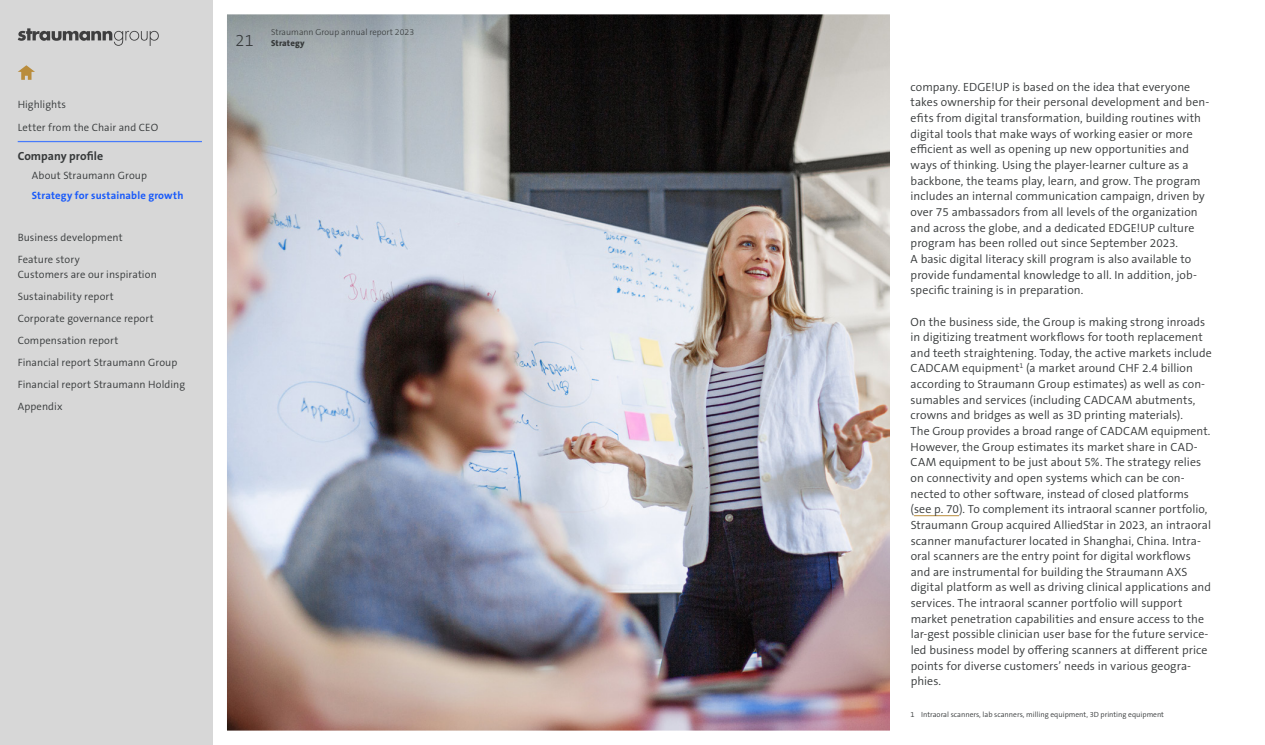
<style>
.page{position:relative;width:1265px;height:745px;background:#fff}
.page>*{position:absolute;margin:0;border:0;box-sizing:border-box;transform-origin:0 0}
.t1{font:300 11.88px/15.6px "The Sans B W4";letter-spacing:.005em;color:#36393a}
.t2{font:700 11.88px "The Sans B W7";color:#36393a}
.t3{font:300 10.62px/22.1px "The Sans B W4";letter-spacing:.005em;color:#36393a}
.t4{font:700 10.62px "The Sans B W7";letter-spacing:.015em;color:#195afa}
.t5{font:300 8.75px "The Sans B W3";color:#36393a}
.t6{font:800 8.75px "The Sans B W8";letter-spacing:.02em;color:#36393a}
.t7{font:300 7.5px "The Sans B W4";color:#36393a}
.s1{font-family:"The Sans B W3";font-weight:300;font-size:16.25px}
</style>
<div class="page">
<img style="left:227px;top:14px;width:732px;height:717px">
<div style="left:0;top:0;width:213px;height:744px;background:#d7d7d7"></div>
<svg style="left:18px;top:28px;width:141px;height:18px"></svg>
<svg style="left:18px;top:65px;width:17px;height:15px"></svg>
<hr style="left:18px;top:141px;width:184px;height:1px;background:#477bfb">
<p class="t3" style="left:18px;top:94px;width:142px">Highlights<br>Letter from the Chair and CEO</p>
<p class="t2" style="left:18px;top:148px;width:87px">Company profile</p>
<p class="t3" style="left:32px;top:165px;width:117px">About Straumann Group</p>
<p class="t4" style="left:32px;top:188px;width:153px">Strategy for sustainable growth</p>
<p class="t3" style="left:18px;top:226px;width:107px">Business development<br>Feature story</p>
<p class="t3" style="left:18px;top:263px;width:169px">Customers are our inspiration<br>Sustainability report<br>Corporate governance report<br>Compensation report<br>Financial report Straumann Group<br>Financial report Straumann Holding<br>Appendix</p>
<p class="t5" style="left:271px;top:26px;width:145px">Straumann Group annual report 2023</p>
<p class="t6" style="left:236px;top:37px;width:71px"><span class="s1">21</span> Strategy</p>
<p class="t1" style="left:911px;top:79px;width:300px">company. EDGE!UP is based on the idea that everyone takes ownership for their personal development and ben&shy;efits from digital transformation, building routines with digital tools that make ways of working easier or more efficient as well as opening up new opportunities and ways of thinking. Using the player-learner culture as a backbone, the teams play, learn, and grow. The program includes an internal communication campaign, driven by over 75 ambassadors from all levels of the organization and across the globe, and a dedicated EDGE!UP culture program has been rolled out since September 2023.<br>A basic digital literacy skill program is also available to provide fundamental knowledge to all. In addition, job&shy;specific training is in preparation.</p>
<p class="t1" style="left:911px;top:313px;width:303px">On the business side, the Group is making strong inroads in digitizing treatment workflows for tooth replacement and teeth straightening. Today, the active markets include CADCAM equipment<sup>1</sup> (a market around CHF 2.4 billion according to Straumann Group estimates) as well as con&shy;sumables and services (including CADCAM abutments, crowns and bridges as well as 3D printing materials).<br>The Group provides a broad range of CADCAM equipment.<br>However, the Group estimates its market share in CAD-CAM equipment to be just about 5%. The strategy relies on connectivity and open systems which can be con&shy;nected to other software, instead of closed platforms (see p. 70). To complement its intraoral scanner portfolio, Straumann Group acquired AlliedStar in 2023, an intraoral scanner manufacturer located in Shanghai, China. Intra&shy;oral scanners are the entry point for digital workflows and are instrumental for building the Straumann AXS digital platform as well as driving clinical applications and services. The intraoral scanner portfolio will support market penetration capabilities and ensure access to the lar-gest possible clinician user base for the future service&shy;led business model by offering scanners at different price points for diverse customers’ needs in various geogra&shy;phies.</p>
<p class="t7" style="left:911px;top:708px;width:255px">1 Intraoral scanners, lab scanners, milling equipment, 3D printing equipment</p>
</div>
